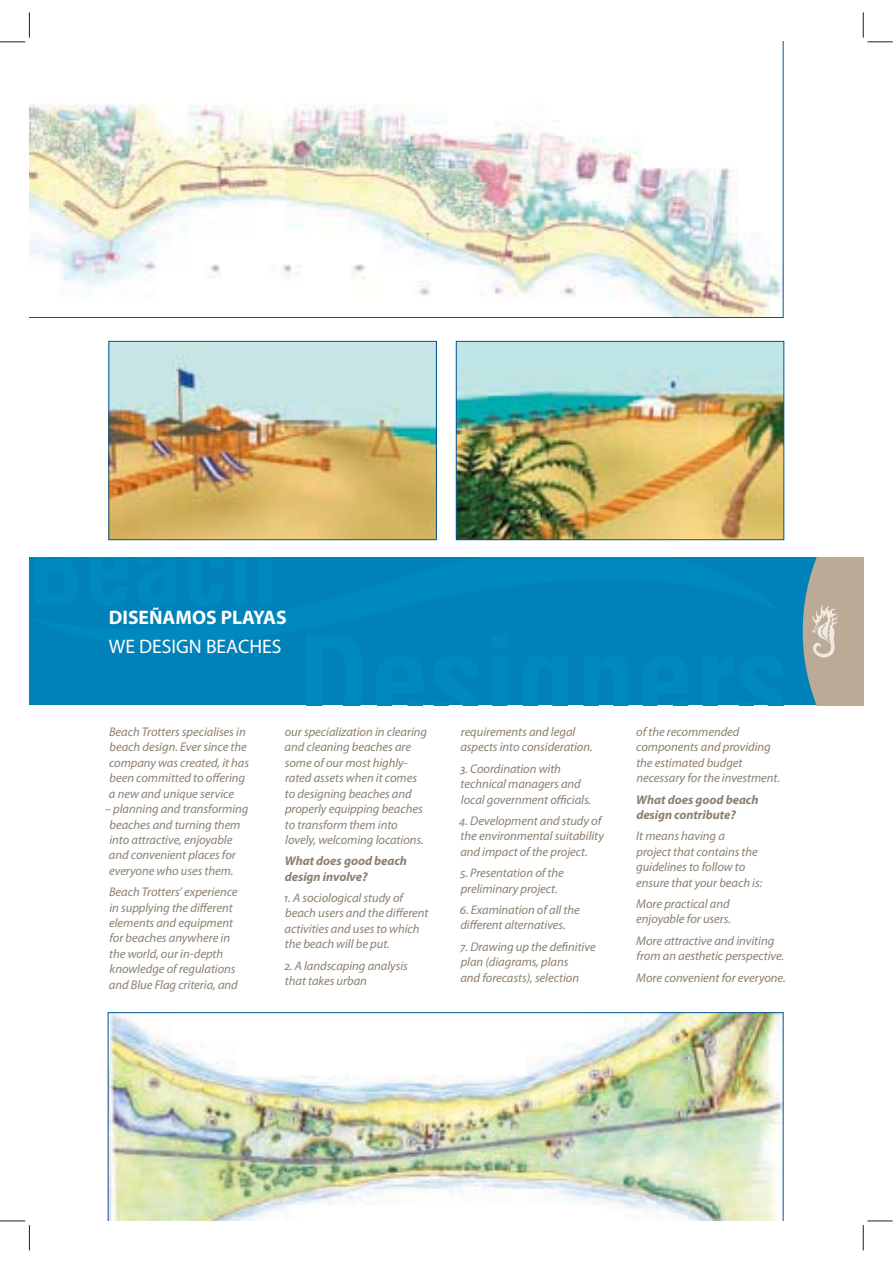
<style>
.page{position:relative;width:893px;height:1263px;background:#fff}
.page>*{position:absolute;margin:0;border:0;box-sizing:border-box;transform-origin:0 0}
.t1{font:700 19.65px "Myriad Pro";color:#fff}
.t2{font:19.65px "Myriad Pro";color:#fff}
.t3{font:italic 12.6px/15.5px "Myriad Pro";letter-spacing:-.005em;color:#8c7f71}
.t4{font:italic 700 12.6px/15.5px "Myriad Pro";letter-spacing:-.005em;color:#8c7f71}
</style>
<div class="page">
<div style="left:29px;top:557px;width:834px;height:148px;background:#0081b9"></div>
<svg style="left:803px;top:557px;width:60px;height:148px;background:#afaa9d"></svg>
<svg style="left:29px;top:42px;width:754px;height:276px"></svg>
<img style="left:108px;top:1012px;width:675px;height:209px">
<img style="left:110px;top:343px;width:325px;height:195px">
<div style="left:108px;top:341px;width:329px;height:199px;border:1px solid #005596"></div>
<img style="left:458px;top:343px;width:324px;height:195px">
<div style="left:456px;top:341px;width:328px;height:199px;border:1px solid #005596"></div>
<svg style="left:0;top:12px;width:30px;height:31px"></svg>
<svg style="left:0;top:1221px;width:30px;height:29px"></svg>
<svg style="left:863px;top:12px;width:30px;height:31px"></svg>
<svg style="left:863px;top:1221px;width:30px;height:29px"></svg>
<h1 class="t1" style="left:109px;top:611px;width:179px">DISEÑAMOS PLAYAS</h1>
<h1 class="t2" style="left:109px;top:639px;width:174px">WE DESIGN BEACHES</h1>
<p class="t3" style="left:109px;top:725px;width:142px">Beach Trotters specialises in beach design. Ever since the company was created, it has been committed to offering a new and unique service</p>
<p class="t3" style="left:109px;top:802px;width:141px;text-indent:-4px">– planning and transforming beaches and turning them into attractive, enjoyable and convenient places for everyone who uses them.</p>
<p class="t3" style="left:109px;top:885px;width:130px">Beach Trotters’ experience in supplying the different elements and equipment for beaches anywhere in the world, our in-depth knowledge of regulations and Blue Flag criteria, and</p>
<p class="t3" style="left:285px;top:725px;width:144px">our specialization in clearing and cleaning beaches are some of our most highly&shy;rated assets when it comes to designing beaches and properly equipping beaches to transform them into lovely, welcoming locations.</p>
<p class="t4" style="left:285px;top:854px;width:124px">What does good beach design involve?</p>
<p class="t3" style="left:284px;top:891px;width:146px">1. A sociological study of beach users and the different activities and uses to which the beach will be put.</p>
<p class="t3" style="left:284px;top:959px;width:125px">2. A landscaping analysis that takes urban</p>
<p class="t3" style="left:460px;top:725px;width:134px">requirements and legal aspects into consideration.</p>
<p class="t3" style="left:460px;top:762px;width:133px">3. Coordination with technical managers and local government officials.</p>
<p class="t3" style="left:459px;top:814px;width:146px">4. Development and study of the environmental suitability and impact of the project.</p>
<p class="t3" style="left:460px;top:866px;width:105px">5. Presentation of the preliminary project.</p>
<p class="t3" style="left:460px;top:903px;width:122px">6. Examination of all the different alternatives.</p>
<p class="t3" style="left:460px;top:940px;width:137px">7. Drawing up the definitive plan (diagrams, plans<br>and forecasts), selection</p>
<p class="t3" style="left:636px;top:725px;width:145px">of the recommended components and providing the estimated budget necessary for the investment.</p>
<p class="t4" style="left:636px;top:793px;width:124px">What does good beach design contribute?</p>
<p class="t3" style="left:636px;top:829px;width:128px">It means having a project that contains the guidelines to follow to ensure that your beach is:</p>
<p class="t3" style="left:636px;top:897px;width:96px">More practical and enjoyable for users.</p>
<p class="t3" style="left:636px;top:934px;width:149px">More attractive and inviting from an aesthetic perspective.</p>
<p class="t3" style="left:636px;top:971px;width:151px">More convenient for everyone.</p>
</div>
